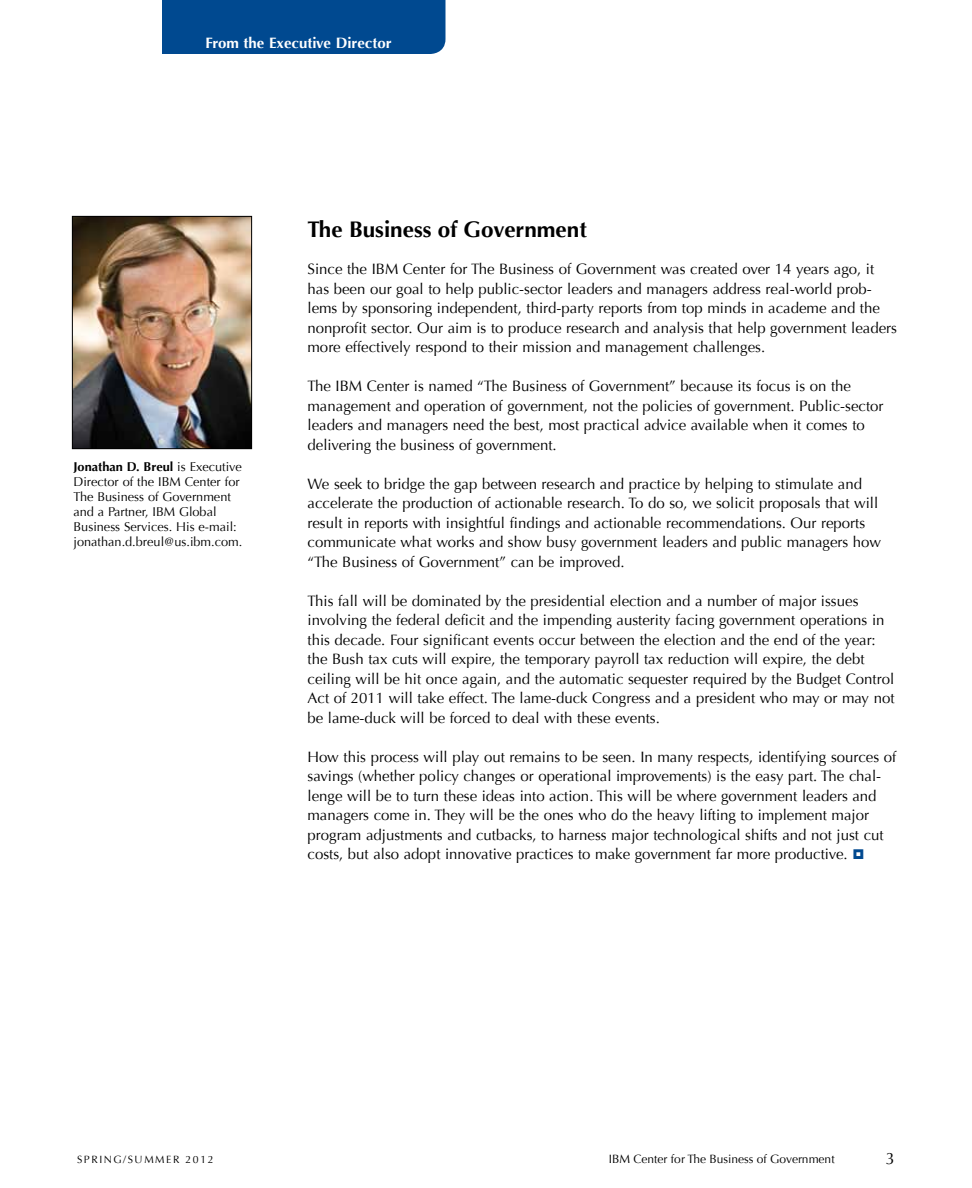
<style>
.page{position:relative;width:972px;height:1188px;background:#fff}
.page>*{position:absolute;margin:0;border:0;box-sizing:border-box;transform-origin:0 0}
.t1{font:700 22.5px "Optima";color:#000}
.t2{font:16.5px "Optima";color:#000}
.t3{font:15px/19.5px "Optima";color:#000}
.t4{font:700 15px "Optima";color:#fff}
.t5{font:12.75px/15px "Optima";color:#000}
.t6{font:12px "Optima";color:#000}
.t7{font:10.5px "Optima";letter-spacing:.15em;color:#000}
.s1{font-weight:700}
</style>
<div class="page">
<div style="left:162px;top:0;width:284px;height:54px;background:#004990"></div>
<img style="left:74px;top:218px;width:176px;height:229px">
<div style="left:72px;top:216px;width:180px;height:233px;border:1px solid #000"></div>
<p class="t4" style="left:205px;top:34px;width:188px">From the Executive Director</p>
<p class="t5" style="left:74px;top:460px;width:170px"><span class="s1">Jonathan D. Breul</span> is Executive<br>Director of the IBM Center for<br>The Business of Government and a Partner, IBM Global<br>Business Services. His e-mail: jonathan.d.breul@us.ibm.com.</p>
<h1 class="t1" style="left:308px;top:216px;width:281px">The Business of Government</h1>
<p class="t3" style="left:308px;top:260px;width:591px">Since the IBM Center for The Business of Government was created over 14 years ago, it has been our goal to help public-sector leaders and managers address real-world prob&shy;lems by sponsoring independent, third-party reports from top minds in academe and the nonprofit sector. Our aim is to produce research and analysis that help government leaders more effectively respond to their mission and management challenges.</p>
<p class="t3" style="left:308px;top:377px;width:578px">The IBM Center is named “The Business of Government” because its focus is on the management and operation of government, not the policies of government. Public-sector leaders and managers need the best, most practical advice available when it comes to delivering the business of government.</p>
<p class="t3" style="left:308px;top:474px;width:575px">We seek to bridge the gap between research and practice by helping to stimulate and accelerate the production of actionable research. To do so, we solicit proposals that will result in reports with insightful findings and actionable recommendations. Our reports communicate what works and show busy government leaders and public managers how “The Business of Government” can be improved.</p>
<p class="t3" style="left:308px;top:591px;width:589px">This fall will be dominated by the presidential election and a number of major issues involving the federal deficit and the impending austerity facing government operations in this decade. Four significant events occur between the election and the end of the year: the Bush tax cuts will expire, the temporary payroll tax reduction will expire, the debt ceiling will be hit once again, and the automatic sequester required by the Budget Control Act of 2011 will take effect. The lame-duck Congress and a president who may or may not be lame-duck will be forced to deal with these events.</p>
<p class="t3" style="left:308px;top:747px;width:590px">How this process will play out remains to be seen. In many respects, identifying sources of savings (whether policy changes or operational improvements) is the easy part. The chal&shy;lenge will be to turn these ideas into action. This will be where government leaders and managers come in. They will be the ones who do the heavy lifting to implement major program adjustments and cutbacks, to harness major technological shifts and not just cut costs, but also adopt innovative practices to make government far more productive.</p>
<p class="t7" style="left:77px;top:1154px;width:138px">SPRING/SUMMER 2012</p>
<p class="t6" style="left:609px;top:1152px;width:227px">IBM Center for The Business of Government</p>
<p class="t2" style="left:886px;top:1149px;width:11px">3</p>
</div>
